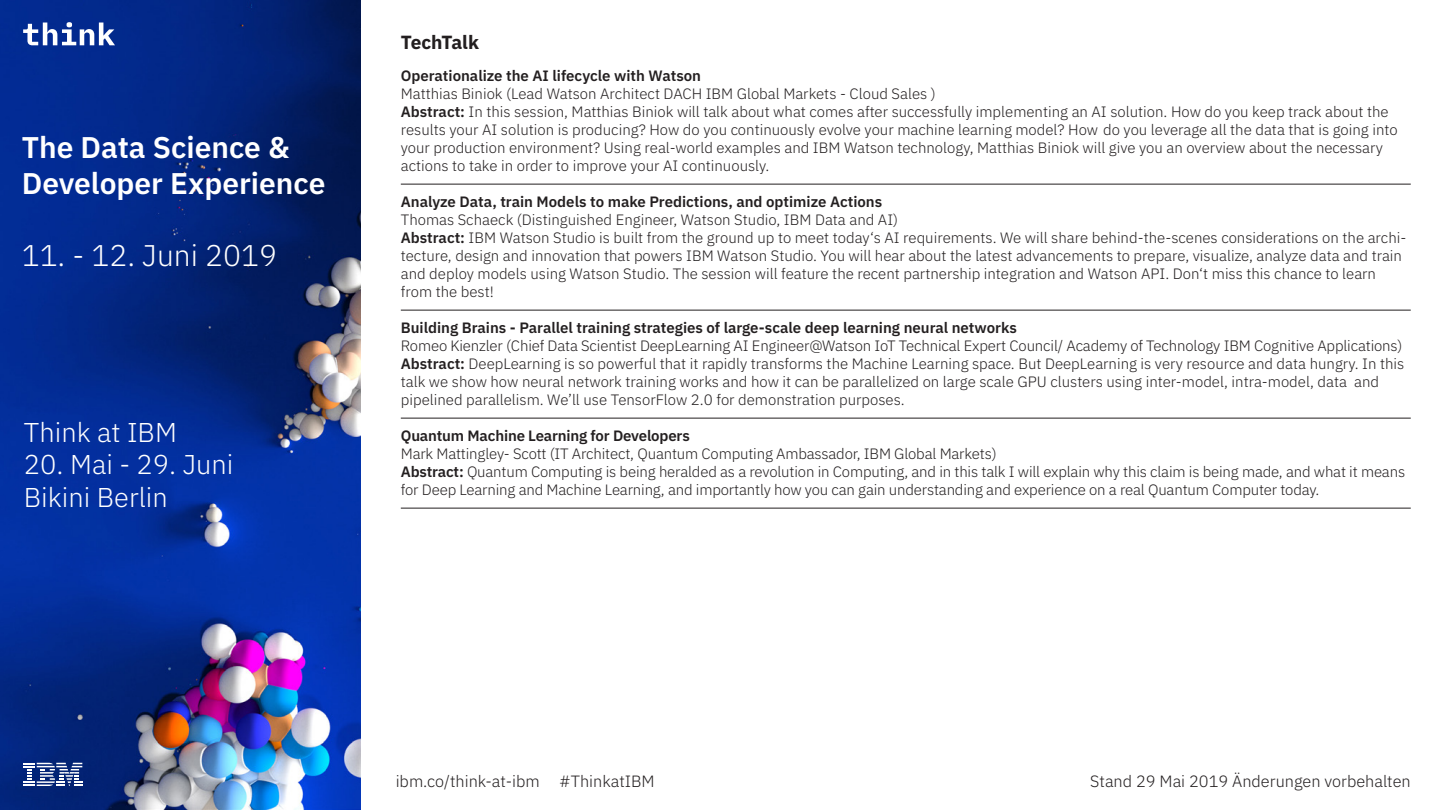
<style>
.page{position:relative;width:1441px;height:810px;background:#fff}
.page>*{position:absolute;margin:0;border:0;box-sizing:border-box;transform-origin:0 0}
.t1{font:600 30px/35.8px "IBM Plex Sans";color:#fff}
.t2{font:300 30px "IBM Plex Sans";color:#fff}
.t3{font:300 27.15px/32.7px "IBM Plex Sans";color:#fff}
.t4{font:700 19.05px "IBM Plex Sans";color:#231f20}
.t5{font:300 16.35px "IBM Plex Sans";color:#231f20}
.t6{font:300 15px/18px "IBM Plex Sans";color:#231f20}
.t7{font:600 15px "IBM Plex Sans";color:#231f20}
.s1{font-weight:600}
</style>
<div class="page">
<hr style="left:401px;top:184px;width:1009px;height:1px;background:#231f20">
<hr style="left:401px;top:310px;width:1009px;height:1px;background:#231f20">
<hr style="left:401px;top:418px;width:1009px;height:1px;background:#231f20">
<hr style="left:401px;top:508px;width:1009px;height:1px;background:#231f20">
<img style="left:0;top:0;width:360px;height:810px">
<svg style="left:23px;top:22px;width:92px;height:23px"></svg>
<svg style="left:24px;top:763px;width:58px;height:23px"></svg>
<h1 class="t1" style="left:22px;top:127px;width:305px">The Data Science &amp;<br>Developer Experience</h1>
<h1 class="t2" style="left:22px;top:233px;width:257px">11. - 12. Juni 2019</h1>
<h2 class="t3" style="left:24px;top:413px;width:154px">Think at IBM</h2>
<h2 class="t3" style="left:24px;top:446px;width:211px">20. Mai - 29. Juni<br>Bikini Berlin</h2>
<p class="t4" style="left:401px;top:27px;width:80px">TechTalk</p>
<p class="t7" style="left:401px;top:64px;width:302px">Operationalize the AI lifecycle with Watson</p>
<p class="t6" style="left:401px;top:83px;width:998px">Matthias Biniok (Lead Watson Architect DACH IBM Global Markets - Cloud Sales )<br><span class="s1">Abstract:</span> In this session, Matthias Biniok will talk about what comes after successfully implementing an AI solution. How do you keep track about the results your AI solution is producing? How do you continuously evolve your machine learning model? How do you leverage all the data that is going into your production environment? Using real-world examples and IBM Watson technology, Matthias Biniok will give you an overview about the necessary actions to take in order to improve your AI continuously.</p>
<p class="t7" style="left:401px;top:190px;width:483px">Analyze Data, train Models to make Predictions, and optimize Actions</p>
<p class="t6" style="left:401px;top:209px;width:1007px">Thomas Schaeck (Distinguished Engineer, Watson Studio, IBM Data and AI)<br><span class="s1">Abstract:</span> IBM Watson Studio is built from the ground up to meet today‘s AI requirements. We will share behind-the-scenes considerations on the archi&shy;tecture, design and innovation that powers IBM Watson Studio. You will hear about the latest advancements to prepare, visualize, analyze data and train and deploy models using Watson Studio. The session will feature the recent partnership integration and Watson API. Don‘t miss this chance to learn from the best!</p>
<p class="t7" style="left:401px;top:316px;width:617px">Building Brains - Parallel training strategies of large-scale deep learning neural networks</p>
<p class="t6" style="left:401px;top:335px;width:1005px">Romeo Kienzler (Chief Data Scientist DeepLearning AI Engineer@Watson IoT Technical Expert Council/ Academy of Technology IBM Cognitive Applications)<br><span class="s1">Abstract:</span> DeepLearning is so powerful that it rapidly transforms the Machine Learning space. But DeepLearning is very resource and data hungry. In this talk we show how neural network training works and how it can be parallelized on large scale GPU clusters using inter-model, intra-model, data and pipelined parallelism. We’ll use TensorFlow 2.0 for demonstration purposes.</p>
<p class="t7" style="left:401px;top:424px;width:290px">Quantum Machine Learning for Developers</p>
<p class="t6" style="left:401px;top:443px;width:1005px">Mark Mattingley- Scott (IT Architect, Quantum Computing Ambassador, IBM Global Markets)<br><span class="s1">Abstract:</span> Quantum Computing is being heralded as a revolution in Computing, and in this talk I will explain why this claim is being made, and what it means for Deep Learning and Machine Learning, and importantly how you can gain understanding and experience on a real Quantum Computer today.</p>
<p class="t5" style="left:395px;top:769px;width:260px">ibm.co/think-at-ibm #ThinkatIBM</p>
<p class="t5" style="left:1090px;top:769px;width:322px">Stand 29 Mai 2019 Änderungen vorbehalten</p>
</div>
